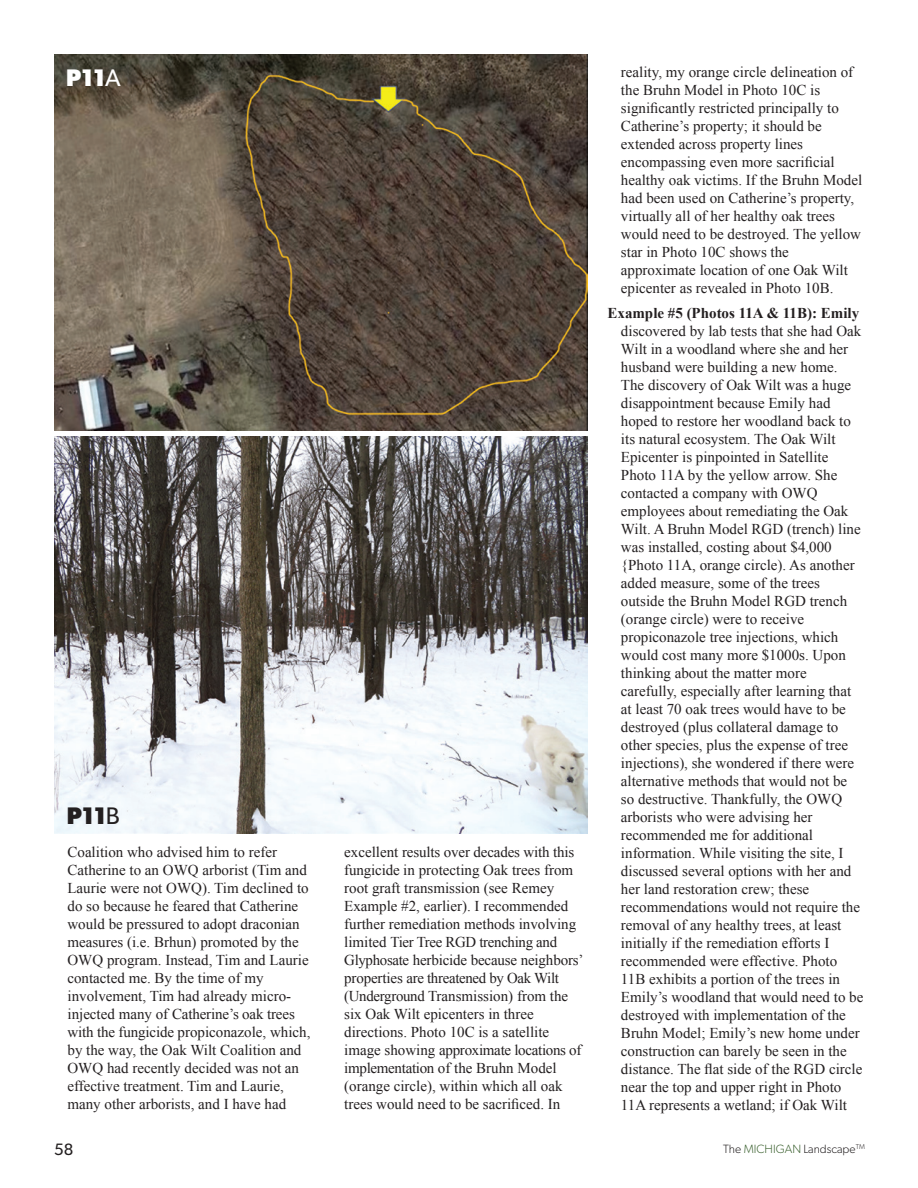
<style>
.page{position:relative;width:918px;height:1188px;background:#fff}
.page>*{position:absolute;margin:0;border:0;box-sizing:border-box;transform-origin:0 0}
.t1{font:700 24px "Gibson";color:#fff}
.t2{font:700 24px "Gibson";color:#231f20}
.t3{font:16.5px "Gibson";color:#231f20}
.t4{font:15px/18px "Times New Roman";color:#231f20}
.t5{font:700 15px "Times New Roman";color:#231f20}
.t6{font:300 12px "Gibson";color:#231f20}
.s1{font-weight:400}
.s2{color:#3a602e}
</style>
<div class="page">
<img style="left:54px;top:54px;width:533px;height:376px">
<img style="left:54px;top:436px;width:534px;height:397px">
<h1 class="t1" style="left:66px;top:64px;width:56px">P11<span class="s1">A</span></h1>
<h1 class="t2" style="left:67px;top:801px;width:55px">P11<span class="s1">B</span></h1>
<p class="t4" style="left:68px;top:843px;width:245px">Coalition who advised him to refer Catherine to an OWQ arborist (Tim and Laurie were not OWQ). Tim declined to do so because he feared that Catherine would be pressured to adopt draconian measures (i.e. Brhun) promoted by the OWQ program. Instead, Tim and Laurie contacted me. By the time of my involvement, Tim had already micro&shy;injected many of Catherine’s oak trees with the fungicide propiconazole, which, by the way, the Oak Wilt Coalition and OWQ had recently decided was not an effective treatment. Tim and Laurie, many other arborists, and I have had</p>
<p class="t4" style="left:344px;top:843px;width:241px">excellent results over decades with this fungicide in protecting Oak trees from root graft transmission (see Remey Example #2, earlier). I recommended further remediation methods involving limited Tier Tree RGD trenching and Glyphosate herbicide because neighbors’ properties are threatened by Oak Wilt (Underground Transmission) from the six Oak Wilt epicenters in three directions. Photo 10C is a satellite image showing approximate locations of implementation of the Bruhn Model (orange circle), within which all oak trees would need to be sacrificed. In</p>
<p class="t3" style="left:54px;top:1139px;width:21px">58</p>
<p class="t4" style="left:621px;top:63px;width:243px">reality, my orange circle delineation of the Bruhn Model in Photo 10C is significantly restricted principally to Catherine’s property; it should be extended across property lines encompassing even more sacrificial healthy oak victims. If the Bruhn Model had been used on Catherine’s property, virtually all of her healthy oak trees would need to be destroyed. The yellow star in Photo 10C shows the approximate location of one Oak Wilt epicenter as revealed in Photo 10B.</p>
<p class="t5" style="left:607px;top:303px;width:253px">Example #5 (Photos 11A &amp; 11B): Emily</p>
<p class="t4" style="left:621px;top:322px;width:244px">discovered by lab tests that she had Oak Wilt in a woodland where she and her husband were building a new home.<br>The discovery of Oak Wilt was a huge disappointment because Emily had hoped to restore her woodland back to its natural ecosystem. The Oak Wilt Epicenter is pinpointed in Satellite Photo 11A by the yellow arrow. She contacted a company with OWQ employees about remediating the Oak Wilt. A Bruhn Model RGD (trench) line was installed, costing about $4,000 {Photo 11A, orange circle). As another added measure, some of the trees outside the Bruhn Model RGD trench (orange circle) were to receive propiconazole tree injections, which would cost many more $1000s. Upon thinking about the matter more carefully, especially after learning that at least 70 oak trees would have to be destroyed (plus collateral damage to other species, plus the expense of tree injections), she wondered if there were alternative methods that would not be so destructive. Thankfully, the OWQ arborists who were advising her recommended me for additional information. While visiting the site, I discussed several options with her and her land restoration crew; these recommendations would not require the removal of any healthy trees, at least initially if the remediation efforts I recommended were effective. Photo 11B exhibits a portion of the trees in Emily’s woodland that would need to be destroyed with implementation of the Bruhn Model; Emily’s new home under construction can barely be seen in the distance. The flat side of the RGD circle near the top and upper right in Photo 11A represents a wetland; if Oak Wilt</p>
<p class="t6" style="left:723px;top:1142px;width:143px">The <span class="s2">MICHIGAN</span> Landscape<sup>TM</sup></p>
</div>
